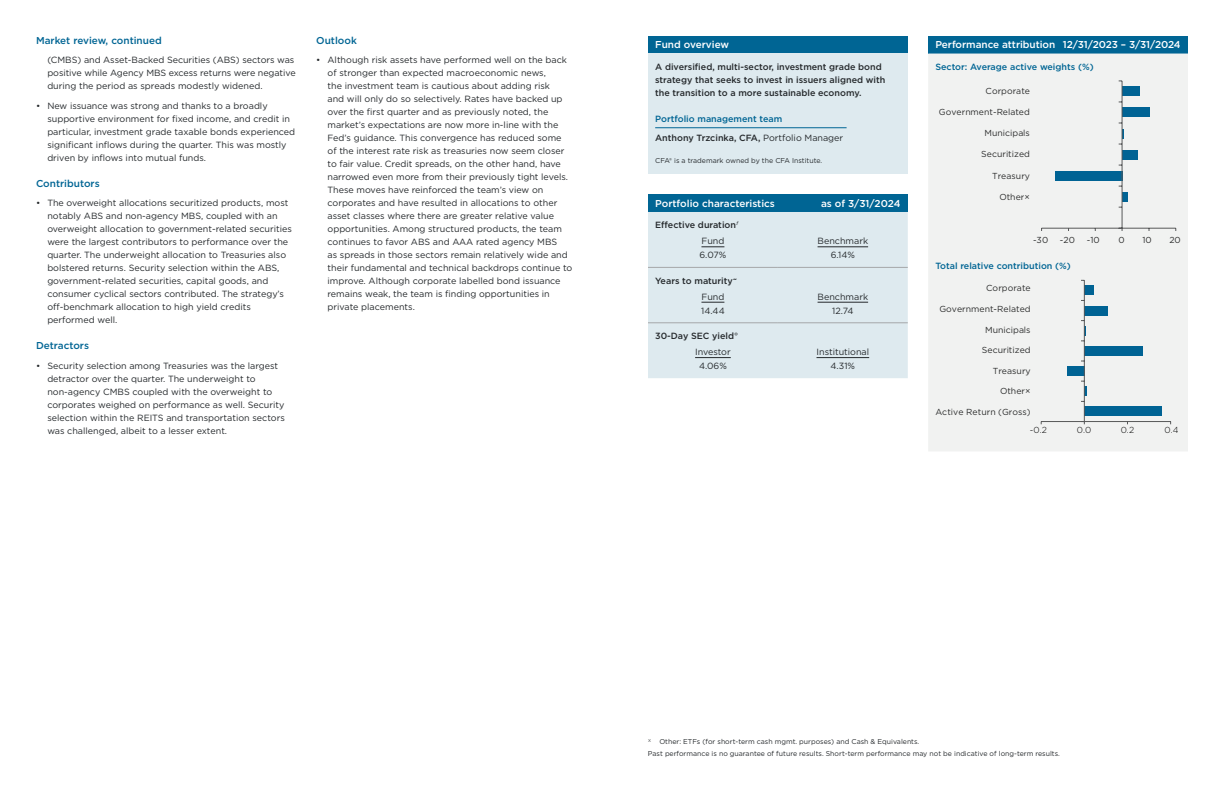
<style>
.page{position:relative;width:1224px;height:792px;background:#fff}
.page>*{position:absolute;margin:0;border:0;box-sizing:border-box;transform-origin:0 0}
.t1{font:500 10px "Gotham";letter-spacing:-.005em;color:#fff}
.t2{font:500 10px "Gotham";color:#006594}
.t3{font:9px/13px "Gotham";color:#25292c}
.t4{font:500 9px/16.2px "Gotham";color:#25292c}
.t5{font:500 9px/19.5px "Gotham";color:#006594}
.t6{font:8.7px "Gotham";letter-spacing:.005em;color:#2d2e2e}
.t7{font:300 8.7px "Gotham";color:#000}
.t8{font:7px/11.8px "Gotham";color:#25292c}
.s1{color:#25292c}
.s2{font-weight:400;color:#25292c}
.s3{font-weight:400}
</style>
<div class="page">
<div style="left:648px;top:194px;width:260px;height:18px;background:#006594"></div>
<div style="left:648px;top:212px;width:260px;height:166px;background:#deeaef"></div>
<hr style="left:648px;top:267px;width:130px;height:1px;background:#a5a8a9">
<hr style="left:778px;top:267px;width:130px;height:1px;background:#a5a8a9">
<hr style="left:648px;top:323px;width:130px;height:1px;background:#a5a8a9">
<hr style="left:778px;top:323px;width:130px;height:1px;background:#a5a8a9">
<svg style="left:701px;top:247px;width:23px;height:1px"></svg>
<hr style="left:818px;top:247px;width:50px;height:1px;background:#25292c">
<svg style="left:701px;top:302px;width:23px;height:1px"></svg>
<hr style="left:818px;top:302px;width:50px;height:1px;background:#25292c">
<hr style="left:695px;top:357px;width:36px;height:1px;background:#25292c">
<hr style="left:817px;top:357px;width:52px;height:1px;background:#25292c">
<div style="left:648px;top:36px;width:260px;height:18px;background:#006594"></div>
<div style="left:648px;top:54px;width:260px;height:120px;background:#deeaef"></div>
<hr style="left:655px;top:127px;width:192px;height:1px;background:#006594">
<div style="left:928px;top:36px;width:260px;height:18px;background:#006594"></div>
<div style="left:928px;top:54px;width:260px;height:397px;background:#f1f2f1"></div>
<div style="left:1122px;top:192px;width:6px;height:10px;background:#006394"></div>
<div style="left:1055px;top:171px;width:67px;height:9px;background:#006394"></div>
<div style="left:1122px;top:150px;width:16px;height:9px;background:#006394"></div>
<div style="left:1122px;top:108px;width:27px;height:9px;background:#006394"></div>
<div style="left:1122px;top:87px;width:17px;height:9px;background:#006394"></div>
<hr style="left:1042px;top:228px;width:134px;height:1px;background:#575859">
<hr style="left:1122px;top:81px;width:1px;height:147px;background:#575859">
<svg style="left:1119px;top:123px;width:5px;height:15px"></svg>
<div style="left:1084px;top:407px;width:78px;height:9px;background:#006394"></div>
<div style="left:1067px;top:366px;width:17px;height:10px;background:#006394"></div>
<div style="left:1084px;top:346px;width:59px;height:10px;background:#006394"></div>
<div style="left:1084px;top:306px;width:24px;height:9px;background:#006394"></div>
<div style="left:1084px;top:286px;width:10px;height:9px;background:#006394"></div>
<hr style="left:1041px;top:421px;width:130px;height:1px;background:#575859">
<hr style="left:1084px;top:280px;width:1px;height:142px;background:#575859">
<svg style="left:1081px;top:320px;width:4px;height:21px"></svg>
<svg style="left:1081px;top:381px;width:6px;height:21px"></svg>
<p class="t2" style="left:36px;top:34px;width:127px">Market review, continued</p>
<p class="t3" style="left:47px;top:54px;width:250px">(CMBS) and Asset-Backed Securities (ABS) sectors was positive while Agency MBS excess returns were negative during the period as spreads modestly widened.</p>
<p class="t3" style="left:47px;top:99px;width:249px;text-indent:-11px">• New issuance was strong and thanks to a broadly supportive environment for fixed income, and credit in particular, investment grade taxable bonds experienced significant inflows during the quarter. This was mostly driven by inflows into mutual funds.</p>
<p class="t2" style="left:36px;top:177px;width:65px">Contributors</p>
<p class="t3" style="left:47px;top:197px;width:246px;text-indent:-11px">• The overweight allocations securitized products, most notably ABS and non-agency MBS, coupled with an overweight allocation to government-related securities were the largest contributors to performance over the quarter. The underweight allocation to Treasuries also bolstered returns. Security selection within the ABS, government-related securities, capital goods, and consumer cyclical sectors contributed. The strategy’s off-benchmark allocation to high yield credits performed well.</p>
<p class="t2" style="left:36px;top:339px;width:55px">Detractors</p>
<p class="t3" style="left:47px;top:359px;width:239px;text-indent:-11px">• Security selection among Treasuries was the largest detractor over the quarter. The underweight to non-agency CMBS coupled with the overweight to corporates weighed on performance as well. Security selection within the REITS and transportation sectors was challenged, albeit to a lesser extent.</p>
<p class="t2" style="left:316px;top:34px;width:42px">Outlook</p>
<p class="t3" style="left:328px;top:54px;width:246px;text-indent:-11px">• Although risk assets have performed well on the back of stronger than expected macroeconomic news,<br>the investment team is cautious about adding risk<br>and will only do so selectively. Rates have backed up over the first quarter and as previously noted, the market’s expectations are now more in-line with the Fed’s guidance. This convergence has reduced some of the interest rate risk as treasuries now seem closer to fair value. Credit spreads, on the other hand, have narrowed even more from their previously tight levels.<br>These moves have reinforced the team’s view on corporates and have resulted in allocations to other asset classes where there are greater relative value opportunities. Among structured products, the team continues to favor ABS and AAA rated agency MBS<br>as spreads in those sectors remain relatively wide and their fundamental and technical backdrops continue to improve. Although corporate labelled bond issuance remains weak, the team is finding opportunities in private placements.</p>
<p class="t1" style="left:655px;top:38px;width:75px">Fund overview</p>
<p class="t4" style="left:655px;top:60px;width:232px;line-height:13px">A diversified, multi-sector, investment grade bond strategy that seeks to invest in issuers aligned with the transition to a more sustainable economy.</p>
<p class="t5" style="left:655px;top:109px;width:190px">Portfolio management team<br><span class="s1">Anthony Trzcinka, CFA,</span> <span class="s2">Portfolio Manager</span></p>
<p class="t8" style="left:655px;top:155px;width:169px">CFA® is a trademark owned by the CFA Institute.</p>
<p class="t1" style="left:655px;top:197px;width:121px">Portfolio characteristics</p>
<p class="t1" style="left:821px;top:197px;width:81px">as of 3/31/2024</p>
<p class="t4" style="left:701px;top:217px;width:39px;text-indent:-46px">Effective duration<sup>ƒ<br></sup><span class="s3">Fund</span></p>
<p class="t3" style="left:700px;top:249px;width:28px">6.07%</p>
<p class="t3" style="left:818px;top:234px;width:52px;line-height:14px;text-align:center">Benchmark<br>6.14%</p>
<p class="t4" style="left:655px;top:272px;width:84px">Years to maturity~</p>
<p class="t3" style="left:701px;top:289px;width:25px;line-height:14px">Fund<br>14.44</p>
<p class="t3" style="left:818px;top:289px;width:52px;line-height:14px;text-align:center">Benchmark<br>12.74</p>
<p class="t4" style="left:695px;top:328px;width:45px;text-indent:-40px">30-Day SEC yield<span class="s3">°<br>Investor</span></p>
<p class="t3" style="left:699px;top:359px;width:29px">4.06%</p>
<p class="t3" style="left:817px;top:345px;width:54px;line-height:14px;text-align:center">Institutional<br>4.31%</p>
<p class="t1" style="left:935px;top:38px;width:247px">Performance attribution 12/31/2023 – 3/31/2024</p>
<p class="t5" style="left:935px;top:57px;width:160px">Sector: Average active weights (%)</p>
<p class="t6" style="left:986px;top:85px;width:46px">Corporate</p>
<p class="t6" style="left:939px;top:106px;width:93px">Government-Related</p>
<p class="t6" style="left:985px;top:128px;width:47px">Municipals</p>
<p class="t6" style="left:981px;top:149px;width:50px">Securitized</p>
<p class="t6" style="left:992px;top:170px;width:39px">Treasury</p>
<p class="t6" style="left:999px;top:191px;width:32px">Other×</p>
<p class="t6" style="left:1033px;top:234px;width:17px">-30</p>
<p class="t6" style="left:1060px;top:234px;width:17px">-20</p>
<p class="t6" style="left:1087px;top:234px;width:14px">-10</p>
<p class="t6" style="left:1118px;top:234px;width:8px">0</p>
<p class="t6" style="left:1142px;top:234px;width:11px">10</p>
<p class="t6" style="left:1169px;top:234px;width:13px">20</p>
<p class="t5" style="left:935px;top:256px;width:137px">Total relative contribution (%)</p>
<p class="t6" style="left:986px;top:283px;width:46px">Corporate</p>
<p class="t6" style="left:939px;top:303px;width:93px">Government-Related</p>
<p class="t6" style="left:985px;top:324px;width:47px">Municipals</p>
<p class="t6" style="left:982px;top:345px;width:50px">Securitized</p>
<p class="t6" style="left:993px;top:365px;width:40px">Treasury</p>
<p class="t6" style="left:1000px;top:386px;width:32px">Other×</p>
<p class="t6" style="left:935px;top:406px;width:97px">Active Return (Gross)</p>
<p class="t7" style="left:1030px;top:425px;width:19px">-0.2</p>
<p class="t7" style="left:1077px;top:425px;width:16px">0.0</p>
<p class="t7" style="left:1121px;top:425px;width:15px">0.2</p>
<p class="t7" style="left:1165px;top:425px;width:16px">0.4</p>
<p class="t8" style="left:648px;top:736px;width:413px"><sup>X</sup> Other: ETFs (for short-term cash mgmt. purposes) and Cash &amp; Equivalents.<br>Past performance is no guarantee of future results. Short-term performance may not be indicative of long-term results.</p>
</div>
